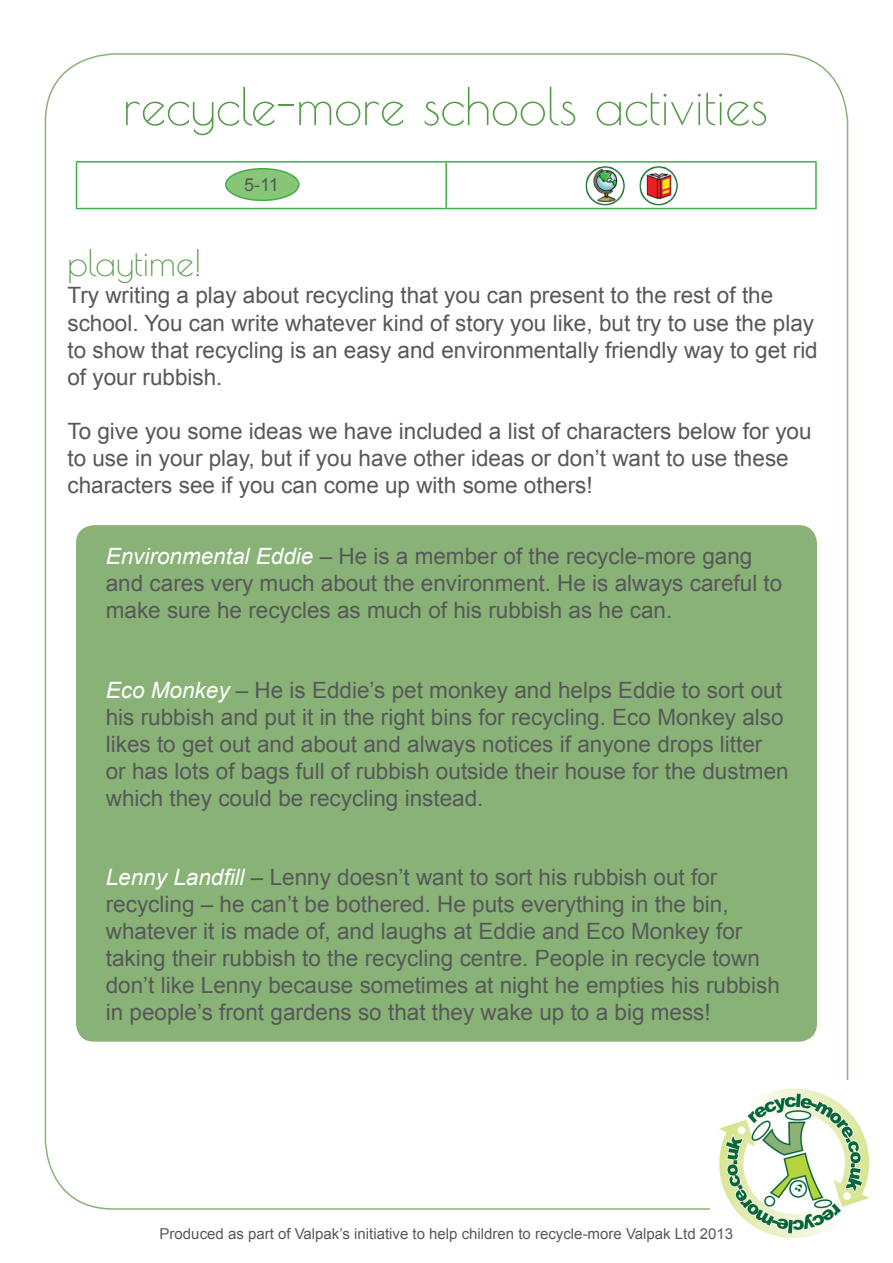
<style>
.page{position:relative;width:893px;height:1263px;background:#fff}
.page>*{position:absolute;margin:0;border:0;box-sizing:border-box;transform-origin:0 0}
.t1{font:51px "Poiret One";color:#539a46}
.t2{font:36px "Poiret One";color:#539a46}
.t3{font:22.5px/27px "Arial";color:#57585a}
.t4{font:18px "Arial";color:#57585a}
.t5{font:15px "Arial";color:#57585a}
.s1{font-style:italic;color:#fff}
</style>
<div class="page">
<hr style="left:76px;top:161px;width:370px;height:2px;background:#40ae49">
<hr style="left:76px;top:163px;width:1px;height:45px;background:#40ae49">
<hr style="left:446px;top:161px;width:371px;height:2px;background:#40ae49">
<hr style="left:445px;top:163px;width:2px;height:45px;background:#40ae49">
<hr style="left:815px;top:163px;width:2px;height:45px;background:#40ae49">
<hr style="left:76px;top:208px;width:370px;height:1px;background:#40ae49">
<hr style="left:446px;top:208px;width:371px;height:1px;background:#40ae49">
<img style="left:639px;top:166px;width:39px;height:40px">
<div style="left:226px;top:169px;width:73px;height:31px;background:#89c576;border-radius:50%"></div>
<div style="left:225px;top:168px;width:75px;height:33px;border:2px solid #40ae49;border-radius:50%"></div>
<img style="left:585px;top:166px;width:40px;height:40px">
<svg style="left:719px;top:1088px;width:151px;height:150px"></svg>
<div style="left:76px;top:525px;width:741px;height:517px;background:#89b276;border-radius:18px"></div>
<h1 class="t1" style="left:123px;top:76px;width:646px">recycle-more schools activities</h1>
<p class="t4" style="left:244px;top:173px;width:36px">5-11</p>
<h2 class="t2" style="left:67px;top:242px;width:136px">playtime!</h2>
<p class="t3" style="left:67px;top:282px;width:752px">Try writing a play about recycling that you can present to the rest of the school. You can write whatever kind of story you like, but try to use the play to show that recycling is an easy and environmentally friendly way to get rid of your rubbish.</p>
<p class="t3" style="left:67px;top:417px;width:746px">To give you some ideas we have included a list of characters below for you to use in your play, but if you have other ideas or don’t want to use these characters see if you can come up with some others!</p>
<p class="t3" style="left:106px;top:543px;width:678px"><span class="s1">Environmental Eddie</span> – He is a member of the recycle-more gang and cares very much about the environment. He is always careful to make sure he recycles as much of his rubbish as he can.</p>
<p class="t3" style="left:106px;top:677px;width:684px"><span class="s1">Eco Monkey</span> – He is Eddie’s pet monkey and helps Eddie to sort out his rubbish and put it in the right bins for recycling. Eco Monkey also likes to get out and about and always notices if anyone drops litter<br>or has lots of bags full of rubbish outside their house for the dustmen which they could be recycling instead.</p>
<p class="t3" style="left:106px;top:864px;width:676px"><span class="s1">Lenny Landfill</span> – Lenny doesn’t want to sort his rubbish out for recycling – he can’t be bothered. He puts everything in the bin, whatever it is made of, and laughs at Eddie and Eco Monkey for taking their rubbish to the recycling centre. People in recycle town don’t like Lenny because sometimes at night he empties his rubbish in people’s front gardens so that they wake up to a big mess!</p>
<p class="t5" style="left:160px;top:1223px;width:575px">Produced as part of Valpak’s initiative to help children to recycle-more Valpak Ltd 2013</p>
</div>
